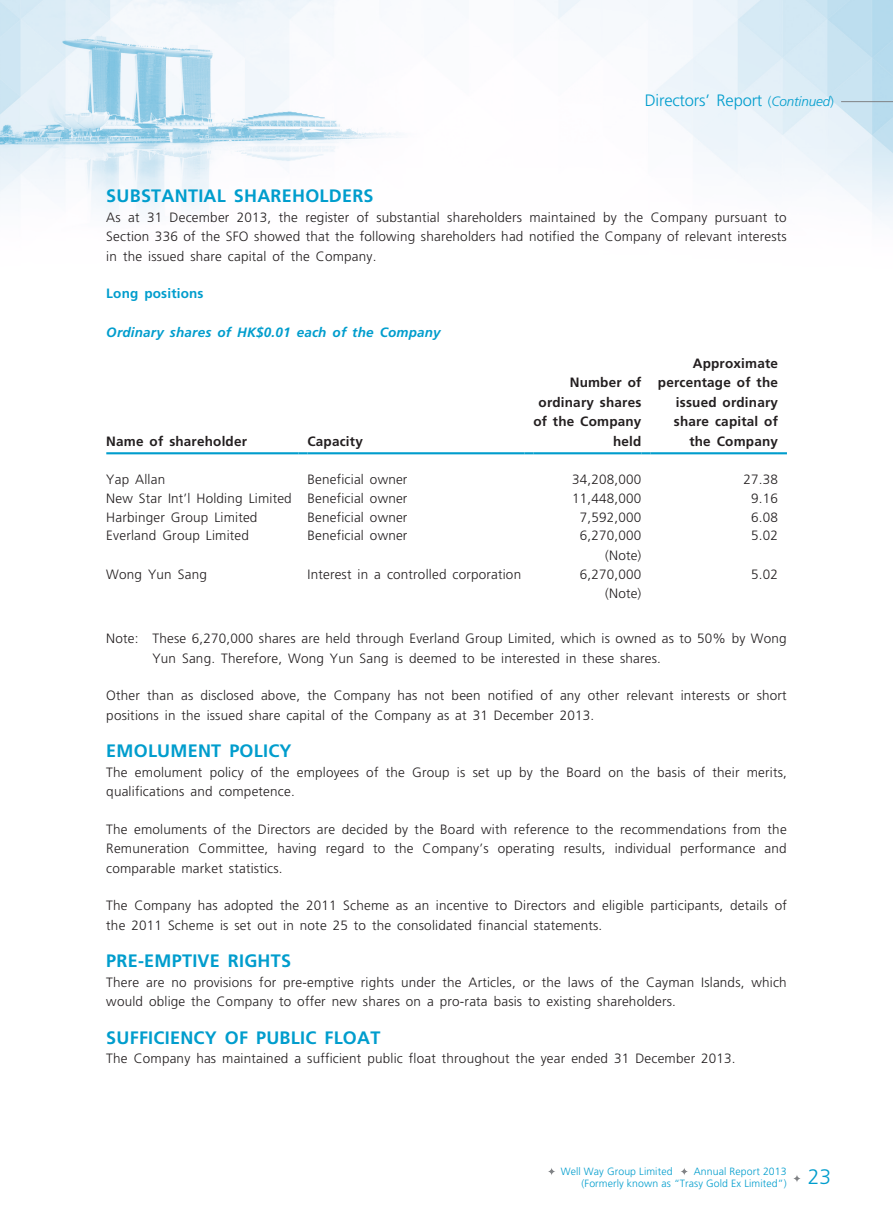
<style>
.page{position:relative;width:893px;height:1212px;background:#fff}
.page>*{position:absolute;margin:0;border:0;box-sizing:border-box;transform-origin:0 0}
.t1{font:300 21px "Frutiger LT Std";color:#009dcd}
._03_H1{font:700 18px "Frutiger LT Std";letter-spacing:.015em;color:#009dcd}
.t2{font:300 16.5px "Frutiger LT Std";letter-spacing:-.01em;color:#009dcd}
._01_Body_Text{font:300 13.5px/19.5px "Frutiger LT Std";letter-spacing:.015em;color:#231f20}
._15_Table_Stub{font:300 13.5px "Frutiger LT Std";letter-spacing:.015em;color:#231f20}
._31_table_tab_6pt{font:700 13.5px/19.5px "Frutiger LT Std";letter-spacing:.015em;color:#231f20;text-align:right}
._31_table_tab_6pt-2{font:300 13.5px/19.5px "Frutiger LT Std";letter-spacing:.015em;color:#231f20;text-align:right}
._05_____H3{font:italic 700 13.5px "Frutiger LT Std";letter-spacing:.015em;color:#009dcd}
._15_Table_Stub-2{font:700 13.5px "Frutiger LT Std";letter-spacing:.015em;color:#231f20}
._04___H2{font:700 13.5px "Frutiger LT Std";letter-spacing:.015em;color:#009dcd}
.t3{font:300 10.5px/12px "Frutiger LT Std";letter-spacing:.01em;color:#009dcd;text-align:right}
.s1{font-size:13.5px}
.s2{font-style:italic;font-size:13.5px}
</style>
<div class="page">
<img style="left:0;top:0;width:893px;height:221px">
<hr style="left:841px;top:101px;width:52px;height:1px;background:#808285">
<svg style="left:793px;top:1174px;width:8px;height:9px"></svg>
<svg style="left:547px;top:1167px;width:9px;height:8px"></svg>
<svg style="left:680px;top:1167px;width:8px;height:8px"></svg>
<hr style="left:106px;top:452px;width:192px;height:2px;background:#009dcd">
<svg style="left:298px;top:452px;width:9px;height:2px"></svg>
<hr style="left:307px;top:452px;width:217px;height:2px;background:#009dcd">
<svg style="left:524px;top:452px;width:9px;height:2px"></svg>
<hr style="left:533px;top:452px;width:108px;height:2px;background:#009dcd">
<svg style="left:641px;top:452px;width:9px;height:2px"></svg>
<hr style="left:650px;top:452px;width:128px;height:2px;background:#009dcd">
<svg style="left:778px;top:452px;width:9px;height:2px"></svg>
<p class="t2" style="left:645px;top:91px;width:190px">Directors’ Report <span class="s1">(</span><span class="s2">Continued</span><span class="s1">)</span></p>
<p class="_03_H1" style="left:106px;top:185px;width:269px">SUBSTANTIAL SHAREHOLDERS</p>
<p class="_01_Body_Text" style="left:106px;top:207px;width:682px;text-align:justify">As at 31 December 2013, the register of substantial shareholders maintained by the Company pursuant to Section 336 of the SFO showed that the following shareholders had notified the Company of relevant interests in the issued share capital of the Company.</p>
<p class="_04___H2" style="left:106px;top:285px;width:99px">Long positions</p>
<p class="_05_____H3" style="left:106px;top:324px;width:336px">Ordinary shares of HK$0.01 each of the Company</p>
<p class="_15_Table_Stub-2" style="left:106px;top:433px;width:142px">Name of shareholder</p>
<p class="_15_Table_Stub-2" style="left:307px;top:433px;width:57px">Capacity</p>
<p class="_31_table_tab_6pt" style="left:533px;top:373px;width:110px">Number of ordinary shares of the Company held</p>
<p class="_31_table_tab_6pt" style="left:658px;top:353px;width:122px">Approximate percentage of the issued ordinary share capital of the Company</p>
<p class="_15_Table_Stub" style="left:106px;top:472px;width:60px">Yap Allan</p>
<p class="_15_Table_Stub" style="left:307px;top:472px;width:101px">Beneficial owner</p>
<p class="_31_table_tab_6pt-2" style="left:572px;top:470px;width:71px">34,208,000</p>
<p class="_31_table_tab_6pt-2" style="left:743px;top:470px;width:36px">27.38</p>
<p class="_15_Table_Stub" style="left:106px;top:491px;width:187px">New Star Int’l Holding Limited</p>
<p class="_15_Table_Stub" style="left:307px;top:491px;width:101px">Beneficial owner</p>
<p class="_31_table_tab_6pt-2" style="left:572px;top:489px;width:71px">11,448,000</p>
<p class="_31_table_tab_6pt-2" style="left:751px;top:489px;width:28px">9.16</p>
<p class="_15_Table_Stub" style="left:106px;top:509px;width:153px">Harbinger Group Limited</p>
<p class="_15_Table_Stub" style="left:307px;top:509px;width:101px">Beneficial owner</p>
<p class="_31_table_tab_6pt-2" style="left:580px;top:507px;width:63px">7,592,000</p>
<p class="_31_table_tab_6pt-2" style="left:751px;top:507px;width:28px">6.08</p>
<p class="_15_Table_Stub" style="left:106px;top:528px;width:144px">Everland Group Limited</p>
<p class="_15_Table_Stub" style="left:307px;top:528px;width:101px">Beneficial owner</p>
<p class="_31_table_tab_6pt-2" style="left:580px;top:526px;width:63px">6,270,000 (Note)</p>
<p class="_31_table_tab_6pt-2" style="left:751px;top:526px;width:28px">5.02</p>
<p class="_15_Table_Stub" style="left:106px;top:566px;width:102px">Wong Yun Sang</p>
<p class="_15_Table_Stub" style="left:307px;top:566px;width:215px">Interest in a controlled corporation</p>
<p class="_31_table_tab_6pt-2" style="left:580px;top:564px;width:63px">6,270,000 (Note)</p>
<p class="_31_table_tab_6pt-2" style="left:751px;top:564px;width:28px">5.02</p>
<p class="_01_Body_Text" style="left:152px;top:629px;width:636px;text-indent:-46px">Note: These 6,270,000 shares are held through Everland Group Limited, which is owned as to 50% by Wong<br>Yun Sang. Therefore, Wong Yun Sang is deemed to be interested in these shares.</p>
<p class="_01_Body_Text" style="left:106px;top:686px;width:682px">Other than as disclosed above, the Company has not been notified of any other relevant interests or short positions in the issued share capital of the Company as at 31 December 2013.</p>
<p class="_03_H1" style="left:106px;top:740px;width:187px">EMOLUMENT POLICY</p>
<p class="_01_Body_Text" style="left:106px;top:762px;width:682px">The emolument policy of the employees of the Group is set up by the Board on the basis of their merits, qualifications and competence.</p>
<p class="_01_Body_Text" style="left:106px;top:819px;width:682px;text-align:justify">The emoluments of the Directors are decided by the Board with reference to the recommendations from the Remuneration Committee, having regard to the Company’s operating results, individual performance and comparable market statistics.</p>
<p class="_01_Body_Text" style="left:106px;top:896px;width:682px">The Company has adopted the 2011 Scheme as an incentive to Directors and eligible participants, details of the 2011 Scheme is set out in note 25 to the consolidated financial statements.</p>
<p class="_03_H1" style="left:106px;top:950px;width:186px">PRE-EMPTIVE RIGHTS</p>
<p class="_01_Body_Text" style="left:106px;top:972px;width:682px">There are no provisions for pre-emptive rights under the Articles, or the laws of the Cayman Islands, which would oblige the Company to offer new shares on a pro-rata basis to existing shareholders.</p>
<p class="_03_H1" style="left:106px;top:1027px;width:276px">SUFFICIENCY OF PUBLIC FLOAT</p>
<p class="_01_Body_Text" style="left:106px;top:1049px;width:631px">The Company has maintained a sufficient public float throughout the year ended 31 December 2013.</p>
<p class="t3" style="left:561px;top:1165px;width:113px">Well Way Group Limited</p>
<p class="t3" style="left:582px;top:1165px;width:207px">Annual Report 2013<br>(Formerly known as “Trasy Gold Ex Limited”)</p>
<h1 class="t1" style="left:808px;top:1165px;width:25px">23</h1>
</div>
